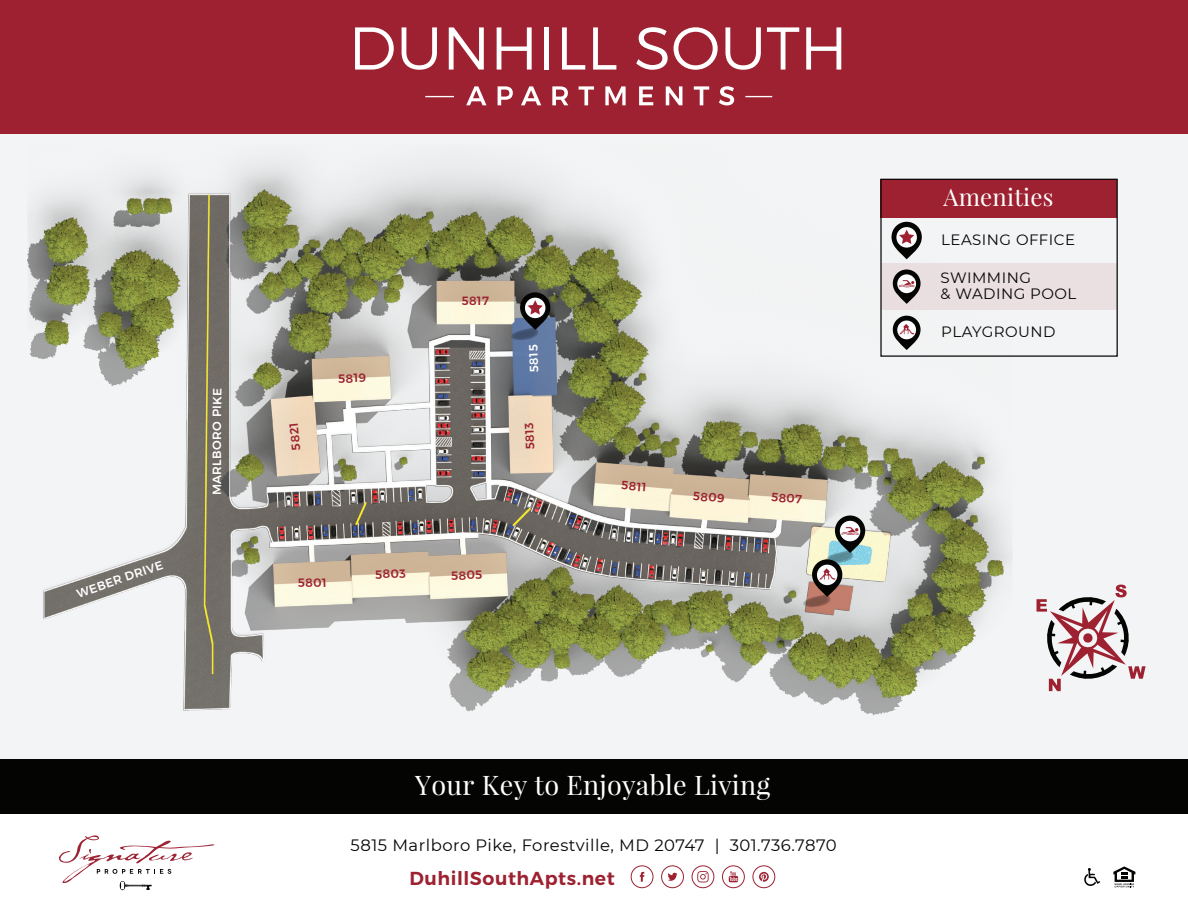
<style>
.page{position:relative;width:1188px;height:918px;background:#fff}
.page>*{position:absolute;margin:0;border:0;box-sizing:border-box;transform-origin:0 0}
.t1{font:27px "Playfair Display";letter-spacing:.01em;color:#fff}
.t2{font:24px "Playfair Display";letter-spacing:.01em;color:#fff}
.t3{font:600 18.9px "Montserrat";letter-spacing:.03em;color:#9d2130}
.t4{font:16.5px "Montserrat";letter-spacing:.03em;color:#040503}
.t5{font:15px/16.5px "Montserrat";letter-spacing:.03em;color:#040503}
.t6{font:500 12px "Montserrat";color:#9d2130}
.t7{font:500 12px "Montserrat";letter-spacing:.025em;color:#fff}
</style>
<div class="page">
<div style="left:0;top:122px;width:1188px;height:648px;background:#f3f4f5"></div>
<div style="left:0;top:0;width:1188px;height:133px;background:#9d2130"></div>
<div style="left:0;top:759px;width:1188px;height:55px;background:#040503"></div>
<img style="left:27px;top:164px;width:985px;height:552px">
<svg style="left:520px;top:292px;width:30px;height:38px"></svg>
<div style="left:525px;top:298px;width:20px;height:20px;background:#fbfcfd;border-radius:50%"></div>
<svg style="left:528px;top:300px;width:15px;height:15px"></svg>
<svg style="left:511px;top:327px;width:28px;height:13px"></svg>
<svg style="left:1037px;top:585px;width:109px;height:106px"></svg>
<svg style="left:835px;top:515px;width:30px;height:38px"></svg>
<div style="left:840px;top:521px;width:20px;height:20px;background:#fbfcfd;border-radius:50%"></div>
<svg style="left:841px;top:527px;width:18px;height:8px"></svg>
<svg style="left:812px;top:559px;width:30px;height:38px"></svg>
<div style="left:817px;top:565px;width:20px;height:20px;background:#fbfcfd;border-radius:50%"></div>
<svg style="left:819px;top:550px;width:35px;height:30px"></svg>
<svg style="left:803px;top:594px;width:28px;height:13px"></svg>
<div style="left:881px;top:264px;width:236px;height:46px;background:#eadfe1"></div>
<div style="left:881px;top:179px;width:236px;height:38px;background:#9d2130"></div>
<div style="left:880px;top:179px;width:238px;height:178px;border:1px solid #040503"></div>
<svg style="left:892px;top:222px;width:30px;height:37px"></svg>
<svg style="left:896px;top:227px;width:21px;height:21px"></svg>
<svg style="left:899px;top:230px;width:15px;height:14px"></svg>
<svg style="left:893px;top:316px;width:28px;height:34px"></svg>
<svg style="left:897px;top:321px;width:19px;height:18px"></svg>
<svg style="left:899px;top:324px;width:15px;height:10px"></svg>
<svg style="left:893px;top:269px;width:28px;height:35px"></svg>
<svg style="left:897px;top:274px;width:19px;height:19px"></svg>
<svg style="left:899px;top:280px;width:16px;height:7px"></svg>
<svg style="left:355px;top:27px;width:39px;height:43px"></svg>
<svg style="left:402px;top:27px;width:35px;height:43px"></svg>
<svg style="left:449px;top:27px;width:35px;height:43px"></svg>
<svg style="left:497px;top:27px;width:35px;height:43px"></svg>
<div style="left:544px;top:27px;width:5px;height:43px;background:#fff"></div>
<svg style="left:562px;top:27px;width:23px;height:43px"></svg>
<svg style="left:593px;top:27px;width:23px;height:43px"></svg>
<svg style="left:636px;top:27px;width:32px;height:43px"></svg>
<svg style="left:674px;top:27px;width:44px;height:43px"></svg>
<svg style="left:725px;top:27px;width:36px;height:43px"></svg>
<svg style="left:767px;top:27px;width:32px;height:43px"></svg>
<svg style="left:806px;top:27px;width:35px;height:43px"></svg>
<svg style="left:466px;top:86px;width:20px;height:19px"></svg>
<svg style="left:498px;top:86px;width:15px;height:19px"></svg>
<svg style="left:521px;top:86px;width:20px;height:19px"></svg>
<svg style="left:552px;top:86px;width:16px;height:19px"></svg>
<svg style="left:579px;top:86px;width:15px;height:19px"></svg>
<svg style="left:605px;top:86px;width:21px;height:19px"></svg>
<svg style="left:639px;top:86px;width:14px;height:19px"></svg>
<svg style="left:666px;top:86px;width:16px;height:19px"></svg>
<svg style="left:694px;top:86px;width:15px;height:19px"></svg>
<svg style="left:719px;top:86px;width:15px;height:19px"></svg>
<svg style="left:425px;top:96px;width:29px;height:1px"></svg>
<svg style="left:745px;top:96px;width:27px;height:1px"></svg>
<svg style="left:1113px;top:866px;width:22px;height:22px"></svg>
<svg style="left:1084px;top:868px;width:16px;height:18px"></svg>
<svg style="left:59px;top:835px;width:155px;height:56px"></svg>
<div style="left:631px;top:865px;width:22px;height:23px;border:1px solid #9d2130;border-radius:50%"></div>
<svg style="left:640px;top:872px;width:4px;height:10px"></svg>
<div style="left:661px;top:865px;width:23px;height:23px;border:1px solid #9d2130;border-radius:50%"></div>
<svg style="left:668px;top:873px;width:9px;height:8px"></svg>
<svg style="left:759px;top:872px;width:10px;height:10px"></svg>
<div style="left:752px;top:865px;width:23px;height:23px;border:1px solid #9d2130;border-radius:50%"></div>
<div style="left:692px;top:865px;width:22px;height:23px;border:1px solid #9d2130;border-radius:50%"></div>
<svg style="left:697px;top:871px;width:12px;height:11px"></svg>
<div style="left:722px;top:865px;width:23px;height:23px;border:1px solid #9d2130;border-radius:50%"></div>
<svg style="left:729px;top:871px;width:9px;height:11px"></svg>
<svg style="left:213px;top:485px;width:8px;height:9px"></svg>
<svg style="left:213px;top:388px;width:9px;height:16px"></svg>
<svg style="left:155px;top:561px;width:8px;height:10px"></svg>
<p class="t7" style="left:75px;top:587px;width:83px;rotate:-19deg">WEBER DRIV</p>
<p class="t7" style="left:210px;top:484px;width:80px;rotate:-90deg">ARLBORO PI</p>
<p class="t6" style="left:338px;top:371px;width:29px;rotate:-2deg">5819</p>
<p class="t6" style="left:462px;top:293px;width:29px">5817</p>
<p class="t7" style="left:527px;top:372px;width:29px;rotate:-92deg">5815</p>
<p class="t6" style="left:289px;top:451px;width:29px;rotate:-95deg">5821</p>
<p class="t6" style="left:523px;top:450px;width:28px;rotate:-92deg">5813</p>
<p class="t6" style="left:298px;top:576px;width:30px;rotate:-2deg">5801</p>
<p class="t6" style="left:375px;top:567px;width:32px;rotate:-2deg">5803</p>
<p class="t6" style="left:451px;top:568px;width:32px;rotate:-2deg">5805</p>
<p class="t6" style="left:622px;top:478px;width:27px;rotate:5deg">5811</p>
<p class="t6" style="left:694px;top:488px;width:33px;rotate:5deg">5809</p>
<p class="t6" style="left:772px;top:490px;width:32px;rotate:5deg">5807</p>
<h1 class="t1" style="left:415px;top:768px;width:357px">Your Key to Enjoyable Living</h1>
<p class="t4" style="left:351px;top:834px;width:488px">5815 Marlboro Pike, Forestville, MD 20747 | 301.736.7870</p>
<p class="t3" style="left:410px;top:867px;width:207px">DuhillSouthApts.net</p>
<h2 class="t2" style="left:943px;top:182px;width:112px">Amenities</h2>
<p class="t5" style="left:941px;top:231px;width:135px">LEASING OFFICE</p>
<p class="t5" style="left:941px;top:269px;width:137px">SWIMMING<br>&amp; WADING POOL</p>
<p class="t5" style="left:941px;top:323px;width:116px">PLAYGROUND</p>
</div>
